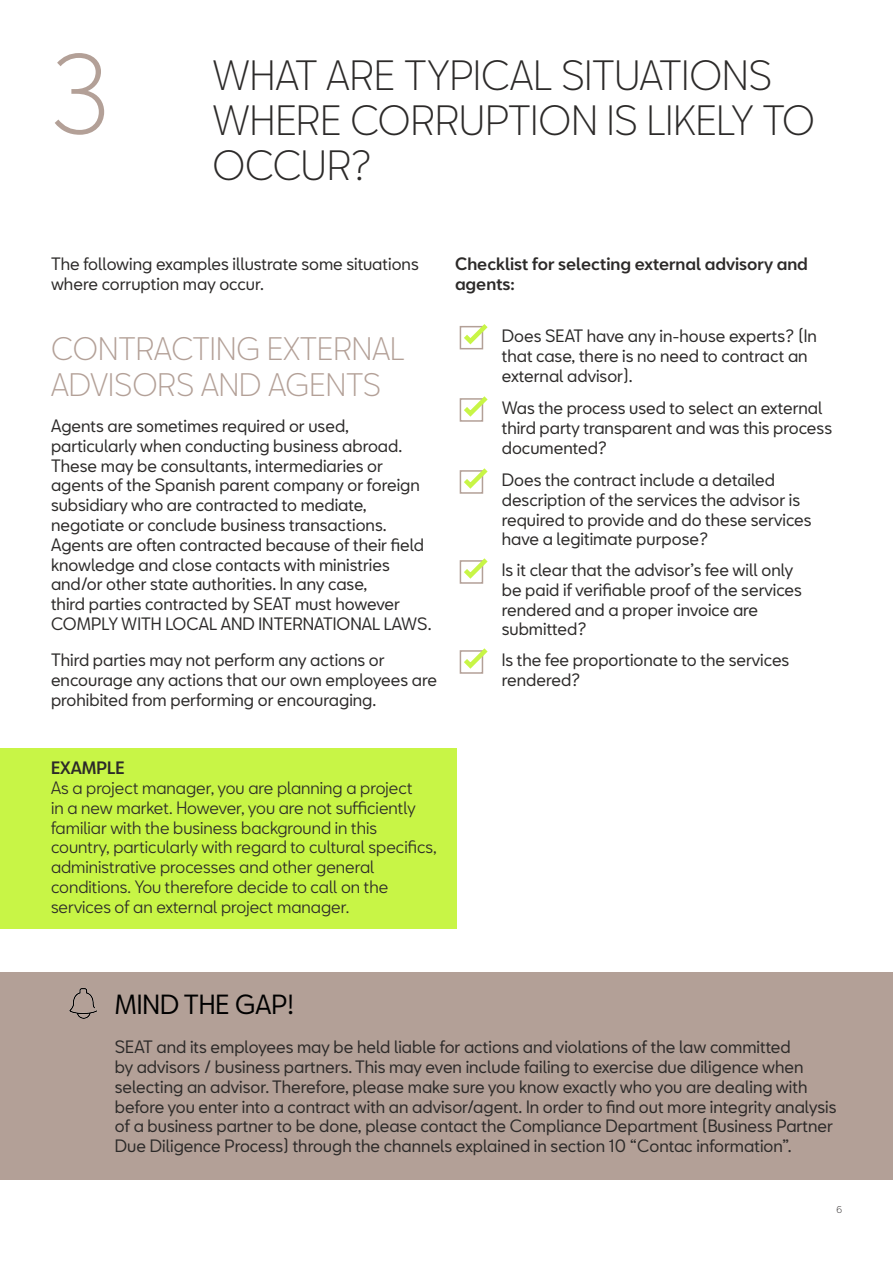
<style>
.page{position:relative;width:893px;height:1263px;background:#fff}
.page>*{position:absolute;margin:0;border:0;box-sizing:border-box;transform-origin:0 0}
.Subtítulo{font:300 105px "SEATBCN";color:#b3a097}
.Subtítulo-2{font:300 39px/45px "SEATBCN";letter-spacing:-.005em;color:#2c2a29}
.t1{font:300 30px/36px "SEATBCN";color:#b3a097}
.t2{font:25.5px "SEATBCN";color:#000}
.t3{font:16.5px/19.8px "SEATBCN";color:#2c2a29}
.What_Should_I_Do_Tit{font:16.5px/19.8px "SEATBCN";color:#2c2a29}
.What_Should_I_Do_Tit-2{font:500 16.5px/19.8px "SEATBCN";color:#2c2a29}
.t4{font:300 9px "SEATBCN";color:#231f20}
.s1{font-weight:500}
</style>
<div class="page">
<div style="left:0;top:748px;width:456px;height:180px;background:#c8f546"></div>
<div style="left:0;top:972px;width:893px;height:207px;background:#b3a097"></div>
<img style="left:69px;top:988px;width:28px;height:30px">
<div style="left:460px;top:326px;width:23px;height:23px;border:2px solid #b3a097"></div>
<svg style="left:459px;top:324px;width:29px;height:24px"></svg>
<div style="left:460px;top:398px;width:23px;height:24px;border:2px solid #b3a097"></div>
<svg style="left:459px;top:396px;width:29px;height:24px"></svg>
<div style="left:460px;top:470px;width:23px;height:24px;border:2px solid #b3a097"></div>
<svg style="left:459px;top:468px;width:29px;height:24px"></svg>
<div style="left:460px;top:560px;width:23px;height:24px;border:2px solid #b3a097"></div>
<svg style="left:459px;top:558px;width:29px;height:24px"></svg>
<div style="left:460px;top:650px;width:23px;height:24px;border:2px solid #b3a097"></div>
<svg style="left:459px;top:648px;width:29px;height:24px"></svg>
<p class="Subtítulo" style="left:51px;top:18px;width:60px">3</p>
<p class="Subtítulo-2" style="left:213px;top:55px;width:604px">WHAT ARE TYPICAL SITUATIONS<br>WHERE CORRUPTION IS LIKELY TO<br>OCCUR?</p>
<p class="t3" style="left:51px;top:255px;width:369px">The following examples illustrate some situations where corruption may occur.</p>
<p class="t1" style="left:51px;top:332px;width:355px">CONTRACTING EXTERNAL<br>ADVISORS AND AGENTS</p>
<p class="t3" style="left:51px;top:417px;width:382px">Agents are sometimes required or used, particularly when conducting business abroad.<br>These may be consultants, intermediaries or agents of the Spanish parent company or foreign subsidiary who are contracted to mediate, negotiate or conclude business transactions.<br>Agents are often contracted because of their field knowledge and close contacts with ministries and/or other state authorities. In any case,<br>third parties contracted by SEAT must however COMPLY WITH LOCAL AND INTERNATIONAL LAWS.</p>
<p class="t3" style="left:51px;top:651px;width:388px">Third parties may not perform any actions or encourage any actions that our own employees are prohibited from performing or encouraging.</p>
<p class="What_Should_I_Do_Tit-2" style="left:455px;top:254px;width:354px">Checklist for selecting external advisory and agents:</p>
<p class="t3" style="left:502px;top:327px;width:317px">Does SEAT have any in-house experts? (In that case, there is no need to contract an external advisor).</p>
<p class="t3" style="left:502px;top:399px;width:332px">Was the process used to select an external third party transparent and was this process documented?</p>
<p class="t3" style="left:502px;top:471px;width:311px">Does the contract include a detailed description of the services the advisor is required to provide and do these services have a legitimate purpose?</p>
<p class="t3" style="left:502px;top:561px;width:302px">Is it clear that the advisor’s fee will only be paid if verifiable proof of the services rendered and a proper invoice are submitted?</p>
<p class="t3" style="left:502px;top:651px;width:289px">Is the fee proportionate to the services rendered?</p>
<p class="What_Should_I_Do_Tit" style="left:51px;top:759px;width:387px"><span class="s1">EXAMPLE<br></span>As a project manager, you are planning a project<br>in a new market. However, you are not sufficiently familiar with the business background in this country, particularly with regard to cultural specifics, administrative processes and other general conditions. You therefore decide to call on the services of an external project manager.</p>
<p class="t2" style="left:115px;top:985px;width:181px">MIND THE GAP!</p>
<p class="t3" style="left:115px;top:1038px;width:723px">SEAT and its employees may be held liable for actions and violations of the law committed<br>by advisors / business partners. This may even include failing to exercise due diligence when selecting an advisor. Therefore, please make sure you know exactly who you are dealing with before you enter into a contract with an advisor/agent. In order to find out more integrity analysis of a business partner to be done, please contact the Compliance Department (Business Partner Due Diligence Process) through the channels explained in section 10 “Contac information”.</p>
<p class="t4" style="left:836px;top:1203px;width:7px">6</p>
</div>
